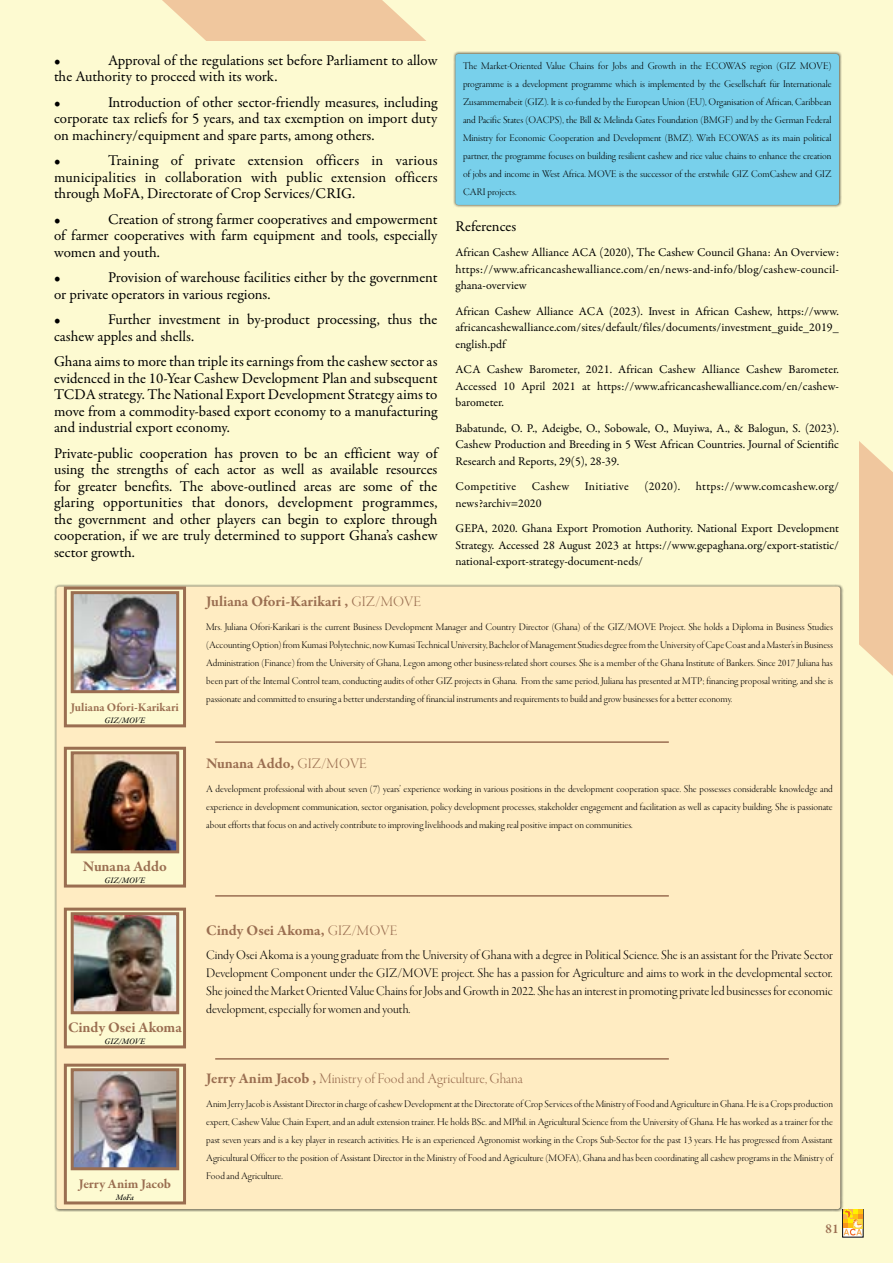
<style>
.page{position:relative;width:893px;height:1263px;background:#fdfad1}
.page>*{position:absolute;margin:0;border:0;box-sizing:border-box;transform-origin:0 0}
.t1{font:15px/16.5px "Garamond Premr Pro";letter-spacing:-.005em;color:#000;text-align:justify}
.t2{font:700 15px "Garamond Premr Pro";letter-spacing:-.005em;color:#9a6e51}
.t3{font:15px "Garamond Premr Pro Lt Disp";color:#9a6e51}
.t4{font:13.5px/18px "Garamond Premr Pro Lt Disp";color:#000;text-align:justify}
.t5{font:700 13.5px "Garamond Premr Pro";letter-spacing:-.005em;color:#9a6e51}
.t6{font:600 13.5px "Garamond Premr Pro";color:#9a6e51}
.t7{font:12px/16.5px "Garamond Premr Pro";color:#000;text-align:justify}
.t8{font:12px "Garamond Premr Pro";letter-spacing:.03em;color:#000}
.t9{font:700 12px "Garamond Premr Pro";color:#9a6e51}
.t10{font:12px "Garamond Premr Pro";letter-spacing:.025em;color:#000}
.t11{font:12px "Garamond Premr Pro";letter-spacing:.02em;color:#000}
.t12{font:10.5px/18px "Garamond Premr Pro Lt Disp";color:#000;text-align:justify}
.t13{font:8.4px "Garamond Premr Pro Med It";color:#000}
.s1{font-family:"Garamond Premr Pro Lt Disp";font-weight:400}
.s2{font-family:"Garamond Premr Pro";font-weight:700}
</style>
<div class="page">
<svg style="left:162px;top:0;width:731px;height:676px"></svg>
<div style="left:54px;top:41px;width:804px;height:1168px;background:#fdfad1"></div>
<svg style="left:842px;top:1209px;width:21px;height:28px"></svg>
<div style="left:453px;top:52px;width:389px;height:156px;background:#000;opacity:.75"></div>
<div style="left:455px;top:54px;width:384px;height:151px;background:#78d0eb;border-radius:3px"></div>
<div style="left:56px;top:586px;width:784px;height:623px;background:#ffecc2;border-radius:3px"></div>
<div style="left:64px;top:747px;width:122px;height:140px;background:#fdfad1;border:3px solid #9a6e51"></div>
<img style="left:75px;top:755px;width:100px;height:94px">
<div style="left:71px;top:751px;width:108px;height:102px;border:3px solid #9a6e51"></div>
<div style="left:64px;top:586px;width:122px;height:141px;background:#fdfad1;border:3px solid #9a6e51"></div>
<img style="left:75px;top:595px;width:100px;height:94px">
<div style="left:71px;top:591px;width:108px;height:102px;border:3px solid #9a6e51"></div>
<div style="left:64px;top:908px;width:122px;height:140px;background:#fdfad1;border:3px solid #9a6e51"></div>
<img style="left:75px;top:916px;width:100px;height:94px">
<div style="left:71px;top:912px;width:108px;height:102px;border:3px solid #9a6e51"></div>
<div style="left:64px;top:1064px;width:122px;height:140px;background:#fdfad1;border:3px solid #9a6e51"></div>
<img style="left:75px;top:1072px;width:100px;height:94px">
<div style="left:71px;top:1068px;width:108px;height:102px;border:3px solid #9a6e51"></div>
<hr style="left:215px;top:895px;width:454px;height:2px;background:#9a6e51">
<hr style="left:215px;top:741px;width:454px;height:2px;background:#9a6e51">
<hr style="left:215px;top:1058px;width:454px;height:1px;background:#9a6e51">
<h1 class="t1" style="left:54px;top:52px;width:385px;text-indent:54px">Approval of the regulations set before Parliament to allow the Authority to proceed with its work.</h1>
<h1 class="t1" style="left:54px;top:94px;width:8px">•</h1>
<h1 class="t1" style="left:54px;top:52px;width:8px">•</h1>
<h1 class="t1" style="left:54px;top:94px;width:385px;text-indent:54px">Introduction of other sector-friendly measures, including corporate tax reliefs for 5 years, and tax exemption on import duty on machinery/equipment and spare parts, among others.</h1>
<h1 class="t1" style="left:54px;top:153px;width:8px">•</h1>
<h1 class="t1" style="left:54px;top:153px;width:385px;text-indent:54px">Training of private extension officers in various municipalities in collaboration with public extension officers through MoFA, Directorate of Crop Services/CRIG.</h1>
<h1 class="t1" style="left:54px;top:211px;width:8px">•</h1>
<h1 class="t1" style="left:54px;top:211px;width:385px;text-indent:54px">Creation of strong farmer cooperatives and empowerment of farmer cooperatives with farm equipment and tools, especially women and youth.</h1>
<h1 class="t1" style="left:54px;top:270px;width:8px">•</h1>
<h1 class="t1" style="left:54px;top:270px;width:385px;text-indent:54px">Provision of warehouse facilities either by the government or private operators in various regions.</h1>
<h1 class="t1" style="left:54px;top:312px;width:8px">•</h1>
<h1 class="t1" style="left:54px;top:312px;width:385px;text-indent:54px">Further investment in by-product processing, thus the cashew apples and shells.</h1>
<p class="t1" style="left:54px;top:354px;width:385px">Ghana aims to more than triple its earnings from the cashew sector as evidenced in the 10-Year Cashew Development Plan and subsequent TCDA strategy. The National Export Development Strategy aims to move from a commodity-based export economy to a manufacturing and industrial export economy.</p>
<p class="t1" style="left:54px;top:445px;width:385px">Private-public cooperation has proven to be an efficient way of using the strengths of each actor as well as available resources for greater benefits. The above-outlined areas are some of the glaring opportunities that donors, development programmes, the government and other players can begin to explore through cooperation, if we are truly determined to support Ghana’s cashew sector growth.</p>
<p class="t12" style="left:463px;top:57px;width:370px">The Market-Oriented Value Chains for Jobs and Growth in the ECOWAS region (GIZ MOVE) programme is a development programme which is implemented by the Gesellschaft für Internationale Zusammernabeit (GIZ). It is co-funded by the European Union (EU), Organisation of African, Caribbean and Pacific States (OACPS), the Bill &amp; Melinda Gates Foundation (BMGF) and by the German Federal Ministry for Economic Cooperation and Development (BMZ). With ECOWAS as its main political partner, the programme focuses on building resilient cashew and rice value chains to enhance the creation of jobs and income in West Africa. MOVE is the successor of the erstwhile GIZ ComCashew and GIZ CARI projects.</p>
<h1 class="t1" style="left:455px;top:218px;width:62px">References</h1>
<p class="t7" style="left:455px;top:245px;width:385px">African Cashew Alliance ACA (2020), The Cashew Council Ghana: An Overview: https://www.africancashewalliance.com/en/news-and-info/blog/cashew-council&shy;ghana-overview</p>
<p class="t7" style="left:455px;top:303px;width:385px">African Cashew Alliance ACA (2023). Invest in African Cashew, https://www. africancashewalliance.com/sites/default/files/documents/investment_guide_2019_ english.pdf</p>
<p class="t7" style="left:455px;top:362px;width:385px">ACA Cashew Barometer, 2021. African Cashew Alliance Cashew Barometer.<br>Accessed 10 April 2021 at https://www.africancashewalliance.com/en/cashew&shy;barometer.</p>
<p class="t7" style="left:455px;top:420px;width:385px">Babatunde, O. P., Adeigbe, O., Sobowale, O., Muyiwa, A., &amp; Balogun, S. (2023).<br>Cashew Production and Breeding in 5 West African Countries. Journal of Scientific Research and Reports, 29(5), 28-39.</p>
<p class="t10" style="left:455px;top:479px;width:62px">Competitive</p>
<p class="t7" style="left:532px;top:479px;width:39px">Cashew</p>
<p class="t11" style="left:585px;top:479px;width:45px">Initiative</p>
<p class="t7" style="left:644px;top:479px;width:38px">(2020).</p>
<p class="t8" style="left:696px;top:479px;width:145px">https://www.comcashew.org/</p>
<p class="t7" style="left:455px;top:491px;width:385px;line-height:25.5px">news?archiv=2020<br>GEPA, 2020. Ghana Export Promotion Authority. National Export Development</p>
<p class="t7" style="left:455px;top:537px;width:385px">Strategy. Accessed 28 August 2023 at https://www.gepaghana.org/export-statistic/ national-export-strategy-document-neds/</p>
<p class="t9" style="left:71px;top:700px;width:109px">Juliana Ofori-Karikari</p>
<p class="t13" style="left:105px;top:715px;width:42px">GIZ/MOVE</p>
<h1 class="t2" style="left:83px;top:857px;width:85px">Nunana Addo</h1>
<p class="t13" style="left:105px;top:875px;width:42px">GIZ/MOVE</p>
<h1 class="t2" style="left:68px;top:1018px;width:115px">Cindy Osei Akoma</h1>
<p class="t13" style="left:105px;top:1036px;width:42px">GIZ/MOVE</p>
<p class="t5" style="left:79px;top:1175px;width:94px">Jerry Anim Jacob</p>
<p class="t13" style="left:116px;top:1192px;width:20px">MoFa</p>
<h1 class="t2" style="left:206px;top:592px;width:216px">Juliana Ofori-Karikari , <span class="s1">GIZ/MOVE</span></h1>
<p class="t12" style="left:206px;top:618px;width:628px">Mrs. Juliana Ofori-Karikari is the current Business Development Manager and Country Director (Ghana) of the GIZ/MOVE Project. She holds a Diploma in Business Studies (Accounting Option) from Kumasi Polytechnic, now Kumasi Technical University, Bachelor of Management Studies degree from the University of Cape Coast and a Master’s in Business Administration (Finance) from the University of Ghana, Legon among other business-related short courses. She is a member of the Ghana Institute of Bankers. Since 2017 Juliana has been part of the Internal Control team, conducting audits of other GIZ projects in Ghana. From the same period, Juliana has presented at MTP; financing proposal writing, and she is passionate and committed to ensuring a better understanding of financial instruments and requirements to build and grow businesses for a better economy.</p>
<h1 class="t2" style="left:206px;top:754px;width:162px">Nunana Addo, <span class="s1">GIZ/MOVE</span></h1>
<p class="t12" style="left:206px;top:780px;width:628px">A development professional with about seven (7) years’ experience working in various positions in the development cooperation space. She possesses considerable knowledge and experience in development communication, sector organisation, policy development processes, stakeholder engagement and facilitation as well as capacity building. She is passionate about efforts that focus on and actively contribute to improving livelihoods and making real positive impact on communities.</p>
<h1 class="t2" style="left:206px;top:921px;width:193px">Cindy Osei Akoma, <span class="s1">GIZ/MOVE</span></h1>
<p class="t4" style="left:206px;top:946px;width:628px">Cindy Osei Akoma is a young graduate from the University of Ghana with a degree in Political Science. She is an assistant for the Private Sector Development Component under the GIZ/MOVE project. She has a passion for Agriculture and aims to work in the developmental sector.<br>She joined the Market Oriented Value Chains for Jobs and Growth in 2022. She has an interest in promoting private led businesses for economic development, especially for women and youth.</p>
<h1 class="t3" style="left:206px;top:1071px;width:318px"><span class="s2">Jerry Anim Jacob ,</span> Ministry of Food and Agriculture, Ghana</h1>
<p class="t12" style="left:206px;top:1095px;width:628px">Anim Jerry Jacob is Assistant Director in charge of cashew Development at the Directorate of Crop Services of the Ministry of Food and Agriculture in Ghana. He is a Crops production expert, Cashew Value Chain Expert, and an adult extension trainer. He holds BSc. and MPhil. in Agricultural Science from the University of Ghana. He has worked as a trainer for the past seven years and is a key player in research activities. He is an experienced Agronomist working in the Crops Sub-Sector for the past 13 years. He has progressed from Assistant Agricultural Officer to the position of Assistant Director in the Ministry of Food and Agriculture (MOFA), Ghana and has been coordinating all cashew programs in the Ministry of Food and Agriculture.</p>
<p class="t6" style="left:825px;top:1221px;width:15px">81</p>
</div>
